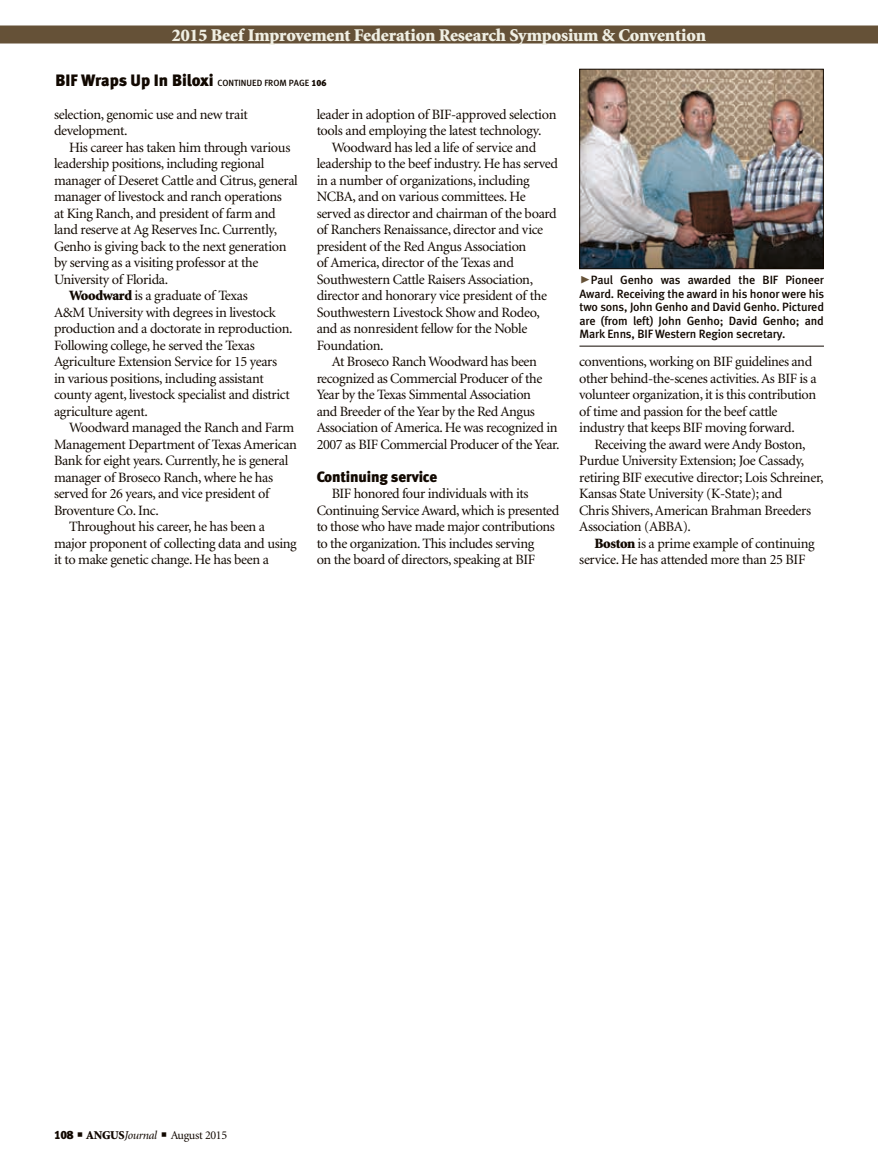
<style>
.page{position:relative;width:878px;height:1168px;background:#fff}
.page>*{position:absolute;margin:0;border:0;box-sizing:border-box;transform-origin:0 0}
.headline{font:900 18px "Minion";letter-spacing:-.01em;color:#f0efe3}
.t1{font:16.5px "Meta Black LF";letter-spacing:-.005em;color:#110800}
.subhead{font:15px "Meta Black LF";letter-spacing:-.01em;color:#110800}
.body_text{font:14.25px/16.5px "Minion";letter-spacing:-.025em;color:#110800}
.cutlines{font:12px/13.5px "Meta Medium LF";letter-spacing:-.01em;color:#110800;text-align:justify}
.t2{font:12px "Minion";letter-spacing:-.025em;color:#110800}
.s1{font-family:"Meta Medium LF";font-size:9px}
.s2{font-size:9px}
.s3{font-weight:900}
.s4{font-family:"Meta Black Caps Expert";font-size:21px;color:#655137}
.s5{font-family:"Meta Black LF"}
.s6{font-style:italic}
</style>
<div class="page">
<img style="left:581px;top:71px;width:240px;height:196px">
<div style="left:579px;top:69px;width:244px;height:200px;border:1px solid #110800"></div>
<hr style="left:579px;top:346px;width:245px;height:1px;background:#110800">
<div style="left:0;top:26px;width:878px;height:18px;background:#655137"></div>
<p class="headline" style="left:172px;top:26px;width:535px">2015 Beef Improvement Federation Research Symposium &amp; Convention</p>
<p class="t1" style="left:56px;top:70px;width:272px">BIF Wraps Up In Biloxi <span class="s1">CONTINUED FROM PAGE</span> <span class="s2">106</span></p>
<p class="body_text" style="left:54px;top:106px;width:195px">selection, genomic use and new trait development.</p>
<p class="body_text" style="left:54px;top:139px;width:245px;text-indent:15px">His career has taken him through various leadership positions, including regional manager of Deseret Cattle and Citrus, general manager of livestock and ranch operations<br>at King Ranch, and president of farm and land reserve at Ag Reserves Inc. Currently, Genho is giving back to the next generation by serving as a visiting professor at the University of Florida.</p>
<p class="body_text" style="left:54px;top:288px;width:240px;text-indent:15px"><span class="s3">Woodward</span> is a graduate of Texas<br>A&amp;M University with degrees in livestock production and a doctorate in reproduction.<br>Following college, he served the Texas Agriculture Extension Service for 15 years<br>in various positions, including assistant county agent, livestock specialist and district agriculture agent.</p>
<p class="body_text" style="left:54px;top:420px;width:244px;text-indent:15px">Woodward managed the Ranch and Farm Management Department of Texas American Bank for eight years. Currently, he is general manager of Broseco Ranch, where he has served for 26 years, and vice president of Broventure Co. Inc.</p>
<p class="body_text" style="left:54px;top:519px;width:244px;text-indent:15px">Throughout his career, he has been a major proponent of collecting data and using it to make genetic change. He has been a</p>
<p class="body_text" style="left:316px;top:106px;width:241px">leader in adoption of BIF-approved selection tools and employing the latest technology.</p>
<p class="body_text" style="left:316px;top:139px;width:243px;text-indent:15px">Woodward has led a life of service and leadership to the beef industry. He has served in a number of organizations, including NCBA, and on various committees. He served as director and chairman of the board of Ranchers Renaissance, director and vice president of the Red Angus Association<br>of America, director of the Texas and Southwestern Cattle Raisers Association, director and honorary vice president of the Southwestern Livestock Show and Rodeo, and as nonresident fellow for the Noble Foundation.</p>
<p class="body_text" style="left:316px;top:354px;width:244px;text-indent:15px">At Broseco Ranch Woodward has been recognized as Commercial Producer of the Year by the Texas Simmental Association<br>and Breeder of the Year by the Red Angus Association of America. He was recognized in 2007 as BIF Commercial Producer of the Year.</p>
<p class="subhead" style="left:316px;top:467px;width:122px">Continuing service</p>
<p class="body_text" style="left:316px;top:486px;width:244px;text-indent:15px">BIF honored four individuals with its Continuing Service Award, which is presented to those who have made major contributions to the organization. This includes serving<br>on the board of directors, speaking at BIF</p>
<p class="cutlines" style="left:579px;top:273px;width:246px"><span class="s4">@</span>Paul Genho was awarded the BIF Pioneer Award. Receiving the award in his honor were his two sons, John Genho and David Genho. Pictured are (from left) John Genho; David Genho; and Mark Enns, BIF Western Region secretary.</p>
<p class="body_text" style="left:579px;top:354px;width:239px">conventions, working on BIF guidelines and other behind-the-scenes activities. As BIF is a volunteer organization, it is this contribution of time and passion for the beef cattle industry that keeps BIF moving forward.</p>
<p class="body_text" style="left:579px;top:436px;width:246px;text-indent:15px">Receiving the award were Andy Boston, Purdue University Extension; Joe Cassady, retiring BIF executive director; Lois Schreiner, Kansas State University (K-State); and<br>Chris Shivers, American Brahman Breeders Association (ABBA).</p>
<p class="body_text" style="left:579px;top:535px;width:237px;text-indent:15px"><span class="s3">Boston</span> is a prime example of continuing service. He has attended more than 25 BIF</p>
<p class="t2" style="left:54px;top:1129px;width:175px"><span class="s5">108</span> ■ <span class="s3">ANGUS</span><span class="s6">Journal</span> ■ August 2015</p>
</div>
